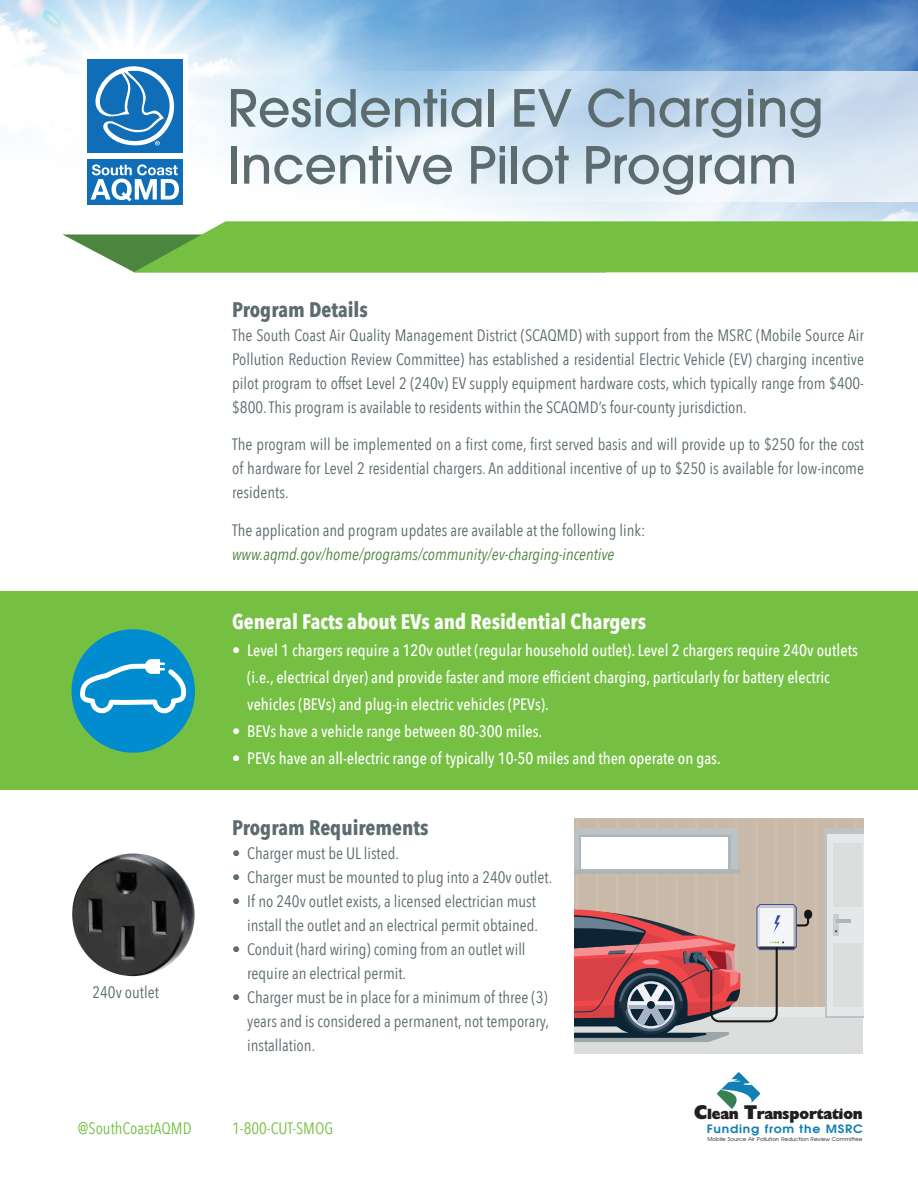
<style>
.page{position:relative;width:918px;height:1188px;background:#fff}
.page>*{position:absolute;margin:0;border:0;box-sizing:border-box;transform-origin:0 0}
.t1{font:500 50.85px/57px "Avant Garde";color:#5c6b6e}
.t2{font:700 21px "Avenir Next Condensed";color:#fff}
.t3{font:700 21px "Avenir Next Condensed";color:#5c6b6e}
.t4{font:16.5px/24px "Avenir Next Condensed";color:#5c6b6e;text-align:justify}
.t5{font:500 16.5px/27px "Avenir Next Condensed";color:#fff}
.t6{font:italic 16.5px "Avenir Next Condensed";color:#4c853d}
.t7{font:16.5px "Avenir Next Condensed";color:#75c043}
.t8{font:14.7px "Herald";letter-spacing:.01em;color:#231f20}
.t9{font:700 11.4px "Avian";letter-spacing:.06em;color:#1180b2;scale:1.09 1}
.t10{font:5.25px "Avian";letter-spacing:.005em;color:#231f20}
.s1{font-size:19.65px}
</style>
<div class="page">
<img style="left:0;top:0;width:918px;height:273px">
<svg style="left:208px;top:71px;width:710px;height:131px"></svg>
<div style="left:574px;top:818px;width:289px;height:199px;background:#cebeae"></div>
<hr style="left:574px;top:818px;width:2px;height:199px;background:#c9b9a8">
<div style="left:580px;top:818px;width:16px;height:199px;background:#c9b9a8"></div>
<div style="left:599px;top:818px;width:17px;height:199px;background:#c9b9a8"></div>
<div style="left:619px;top:818px;width:16px;height:199px;background:#c9b9a8"></div>
<div style="left:639px;top:818px;width:16px;height:199px;background:#c9b9a8"></div>
<div style="left:659px;top:818px;width:16px;height:199px;background:#c9b9a8"></div>
<div style="left:679px;top:818px;width:16px;height:199px;background:#c9b9a8"></div>
<div style="left:699px;top:818px;width:16px;height:199px;background:#c9b9a8"></div>
<div style="left:718px;top:818px;width:17px;height:199px;background:#c9b9a8"></div>
<div style="left:738px;top:818px;width:16px;height:199px;background:#c9b9a8"></div>
<div style="left:758px;top:818px;width:16px;height:199px;background:#c9b9a8"></div>
<div style="left:778px;top:818px;width:16px;height:199px;background:#c9b9a8"></div>
<div style="left:798px;top:818px;width:16px;height:199px;background:#c9b9a8"></div>
<div style="left:818px;top:818px;width:16px;height:199px;background:#c9b9a8"></div>
<div style="left:837px;top:818px;width:17px;height:199px;background:#c9b9a8"></div>
<div style="left:857px;top:818px;width:6px;height:199px;background:#c9b9a8"></div>
<div style="left:574px;top:1016px;width:289px;height:37px;background:#dbdedd"></div>
<div style="left:574px;top:1008px;width:289px;height:9px;background:#e4e8e8"></div>
<div style="left:825px;top:828px;width:38px;height:189px;background:#bcc3c7"></div>
<div style="left:827px;top:834px;width:36px;height:181px;background:#e4e8e8"></div>
<div style="left:833px;top:844px;width:28px;height:63px;background:#dbdedd"></div>
<div style="left:833px;top:944px;width:28px;height:63px;background:#dbdedd"></div>
<div style="left:833px;top:914px;width:6px;height:22px;background:#c8cfcf"></div>
<hr style="left:836px;top:919px;width:14px;height:4px;background:#acb6b8">
<div style="left:576px;top:828px;width:162px;height:46px;background:#bcc3c7"></div>
<div style="left:579px;top:835px;width:151px;height:39px;background:#acb6b8"></div>
<div style="left:582px;top:837px;width:146px;height:37px;background:#fff"></div>
<div style="left:574px;top:869px;width:166px;height:5px;background:#acb6b8"></div>
<svg style="left:574px;top:904px;width:236px;height:138px"></svg>
<div style="left:805px;top:911px;width:6px;height:7px;background:#181717;border-radius:3px"></div>
<div style="left:804px;top:910px;width:8px;height:9px;border:2px solid #181717;border-radius:3px"></div>
<svg style="left:62px;top:221px;width:856px;height:51px"></svg>
<div style="left:0;top:591px;width:918px;height:198px;background:#75c043"></div>
<div style="left:82px;top:54px;width:106px;height:157px;background:#fff"></div>
<div style="left:87px;top:159px;width:96px;height:46px;background:#106db7"></div>
<div style="left:87px;top:59px;width:96px;height:94px;background:#106db7"></div>
<svg style="left:91px;top:164px;width:88px;height:37px"></svg>
<svg style="left:95px;top:66px;width:80px;height:80px"></svg>
<div style="left:72px;top:629px;width:123px;height:124px;background:#008ccf;border-radius:50%"></div>
<svg style="left:79px;top:659px;width:107px;height:54px"></svg>
<svg style="left:717px;top:1072px;width:43px;height:43px"></svg>
<svg style="left:717px;top:1079px;width:36px;height:36px"></svg>
<img style="left:72px;top:854px;width:123px;height:123px">
<h1 class="t1" style="left:228px;top:80px;width:598px">Residential EV Charging<br>Incentive Pilot Program</h1>
<p class="t4" style="left:92px;top:979px;width:68px">240v outlet</p>
<p class="t7" style="left:78px;top:1114px;width:115px">@SouthCoastAQMD</p>
<p class="t3" style="left:232px;top:296px;width:137px">Program Details</p>
<p class="t4" style="left:232px;top:322px;width:633px">The South Coast Air Quality Management District (SCAQMD) with support from the MSRC (Mobile Source Air Pollution Reduction Review Committee) has established a residential Electric Vehicle (EV) charging incentive pilot program to offset Level 2 (240v) EV supply equipment hardware costs, which typically range from $400- $800. This program is available to residents within the SCAQMD’s four-county jurisdiction.</p>
<p class="t4" style="left:232px;top:432px;width:633px">The program will be implemented on a first come, first served basis and will provide up to $250 for the cost of hardware for Level 2 residential chargers. An additional incentive of up to $250 is available for low-income residents.</p>
<p class="t4" style="left:232px;top:517px;width:415px">The application and program updates are available at the following link:</p>
<p class="t6" style="left:232px;top:544px;width:384px">www.aqmd.gov/home/programs/community/ev-charging-incentive</p>
<p class="t2" style="left:232px;top:609px;width:415px">General Facts about EVs and Residential Chargers</p>
<p class="t5" style="left:247px;top:637px;width:612px;text-indent:-15px">• Level 1 chargers require a 120v outlet (regular household outlet). Level 2 chargers require 240v outlets (i.e., electrical dryer) and provide faster and more efficient charging, particularly for battery electric vehicles (BEVs) and plug-in electric vehicles (PEVs).</p>
<p class="t5" style="left:232px;top:718px;width:312px">• BEVs have a vehicle range between 80-300 miles.</p>
<p class="t5" style="left:232px;top:745px;width:490px">• PEVs have an all-electric range of typically 10-50 miles and then operate on gas.</p>
<p class="t3" style="left:232px;top:815px;width:198px">Program Requirements</p>
<p class="t4" style="left:232px;top:840px;width:168px">• Charger must be UL listed.</p>
<p class="t4" style="left:232px;top:864px;width:322px">• Charger must be mounted to plug into a 240v outlet.</p>
<p class="t4" style="left:232px;top:888px;width:307px;text-align:right">• If no 240v outlet exists, a licensed electrician must install the outlet and an electrical permit obtained.</p>
<p class="t4" style="left:247px;top:936px;width:280px;text-indent:-15px">• Conduit (hard wiring) coming from an outlet will require an electrical permit.</p>
<p class="t4" style="left:247px;top:984px;width:303px;text-indent:-15px">• Charger must be in place for a minimum of three (3) years and is considered a permanent, not temporary, installation.</p>
<p class="t7" style="left:232px;top:1114px;width:103px">1-800-CUT-SMOG</p>
<p class="t8" style="left:694px;top:1106px;width:170px"><span class="s1">C</span>lean <span class="s1">T</span>ransportation</p>
<p class="t9" style="left:707px;top:1121px;width:145px">Funding from the MSRC</p>
<p class="t10" style="left:708px;top:1136px;width:156px">Mobile Source Air Pollution Reduction Review Committee</p>
</div>
